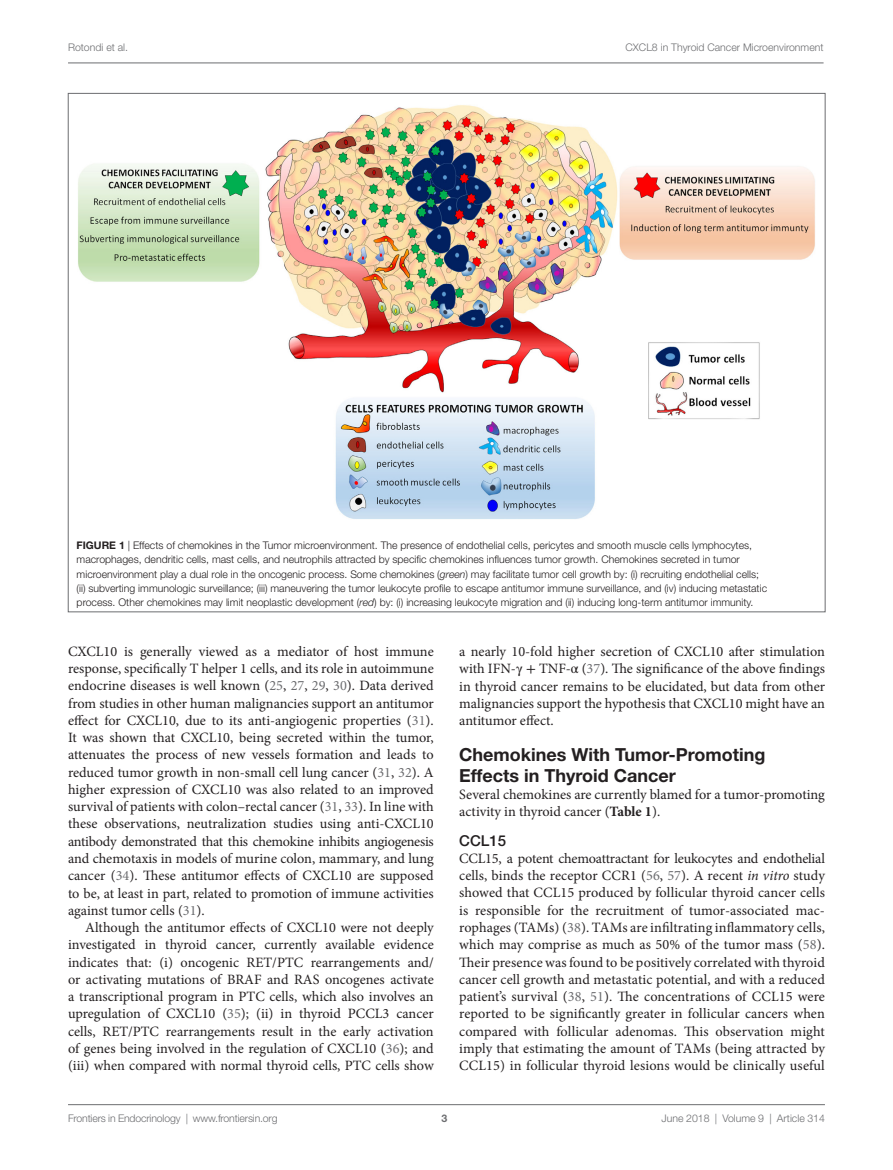
<style>
.page{position:relative;width:893px;height:1170px;background:#fff}
.page>*{position:absolute;margin:0;border:0;box-sizing:border-box;transform-origin:0 0}
.t1{font:700 18px/21px "Helvetica Neue LT Std";color:#231f20}
.t2{font:500 15px "Helvetica Neue LT Std";color:#231f20}
.t3{font:14.25px/17.2px "Minion Pro";color:#231f20;text-align:justify}
.t4{font:300 10.5px/14.2px "Helvetica Neue LT Std";color:#231f20}
.t5{font:300 10.5px "Helvetica Neue LT Std";color:#6c6d70}
.t6{font:700 10.5px "Helvetica Neue LT Std";color:#6c6d70}
.s1{font-weight:700}
.s2{font-style:italic}
.s3{color:#6c6d70}
.s4{font-family:"STIX General"}
</style>
<div class="page">
<img style="left:78px;top:105px;width:737px;height:414px">
<hr style="left:68px;top:1104px;width:757px;height:1px;background:#6c6d70">
<hr style="left:68px;top:63px;width:755px;height:1px;background:#6c6d70">
<p class="t5" style="left:68px;top:41px;width:62px">Rotondi et al.</p>
<p class="t5" style="left:625px;top:41px;width:200px">CXCL8 in Thyroid Cancer Microenvironment</p>
<p class="t4" style="left:77px;top:538px;width:692px"><span class="s1">Figure 1</span> | Effects of chemokines in the Tumor microenvironment. The presence of endothelial cells, pericytes and smooth muscle cells lymphocytes, macrophages, dendritic cells, mast cells, and neutrophils attracted by specific chemokines influences tumor growth. Chemokines secreted in tumor microenvironment play a dual role in the oncogenic process. Some chemokines (<span class="s2">green</span>) may facilitate tumor cell growth by: (i) recruiting endothelial cells; (ii) subverting immunologic surveillance; (iii) maneuvering the tumor leukocyte profile to escape antitumor immune surveillance, and (iv) inducing metastatic process. Other chemokines may limit neoplastic development (<span class="s2">red</span>) by: (i) increasing leukocyte migration and (ii) inducing long-term antitumor immunity.</p>
<p class="t3" style="left:68px;top:642px;width:367px">CXCL10 is generally viewed as a mediator of host immune response, specifically T helper 1 cells, and its role in autoimmune endocrine diseases is well known (<span class="s3">25</span>, <span class="s3">27</span>, <span class="s3">29</span>, <span class="s3">30</span>). Data derived from studies in other human malignancies support an antitumor effect for CXCL10, due to its anti-angiogenic properties (<span class="s3">31</span>).<br>It was shown that CXCL10, being secreted within the tumor, attenuates the process of new vessels formation and leads to reduced tumor growth in non-small cell lung cancer (<span class="s3">31</span>, <span class="s3">32</span>). A higher expression of CXCL10 was also related to an improved survival of patients with colon–rectal cancer (<span class="s3">31</span>, <span class="s3">33</span>). In line with these observations, neutralization studies using anti-CXCL10 antibody demonstrated that this chemokine inhibits angiogenesis and chemotaxis in models of murine colon, mammary, and lung cancer (<span class="s3">34</span>). These antitumor effects of CXCL10 are supposed to be, at least in part, related to promotion of immune activities against tumor cells (<span class="s3">31</span>).</p>
<p class="t3" style="left:68px;top:918px;width:367px;text-indent:17px">Although the antitumor effects of CXCL10 were not deeply investigated in thyroid cancer, currently available evidence indicates that: (i) oncogenic RET/PTC rearrangements and/ or activating mutations of BRAF and RAS oncogenes activate a transcriptional program in PTC cells, which also involves an upregulation of CXCL10 (<span class="s3">35</span>); (ii) in thyroid PCCL3 cancer cells, RET/PTC rearrangements result in the early activation of genes being involved in the regulation of CXCL10 (<span class="s3">36</span>); and (iii) when compared with normal thyroid cells, PTC cells show</p>
<p class="t3" style="left:459px;top:642px;width:367px">a nearly 10-fold higher secretion of CXCL10 after stimulation with IFN-<span class="s4">γ +</span> TNF-<span class="s4">α</span> (<span class="s3">37</span>). The significance of the above findings in thyroid cancer remains to be elucidated, but data from other malignancies support the hypothesis that CXCL10 might have an antitumor effect.</p>
<p class="t1" style="left:459px;top:743px;width:308px">Chemokines With Tumor-Promoting<br>Effects in Thyroid Cancer</p>
<p class="t3" style="left:459px;top:786px;width:367px">Several chemokines are currently blamed for a tumor-promoting activity in thyroid cancer (<span class="s1">Table 1</span>).</p>
<p class="t2" style="left:459px;top:831px;width:48px">CCL15</p>
<p class="t3" style="left:459px;top:849px;width:367px">CCL15, a potent chemoattractant for leukocytes and endothelial cells, binds the receptor CCR1 (<span class="s3">56</span>, <span class="s3">57</span>). A recent <span class="s2">in vitro</span> study showed that CCL15 produced by follicular thyroid cancer cells is responsible for the recruitment of tumor-associated mac&shy;rophages (TAMs) (<span class="s3">38</span>). TAMs are infiltrating inflammatory cells, which may comprise as much as 50% of the tumor mass (<span class="s3">58</span>).<br>Their presence was found to be positively correlated with thyroid cancer cell growth and metastatic potential, and with a reduced patient’s survival (<span class="s3">38</span>, <span class="s3">51</span>). The concentrations of CCL15 were reported to be significantly greater in follicular cancers when compared with follicular adenomas. This observation might imply that estimating the amount of TAMs (being attracted by CCL15) in follicular thyroid lesions would be clinically useful</p>
<p class="t5" style="left:68px;top:1111px;width:211px">Frontiers in Endocrinology | www.frontiersin.org</p>
<p class="t5" style="left:662px;top:1111px;width:165px">June 2018 | Volume 9 | Article 314</p>
<p class="t6" style="left:441px;top:1111px;width:7px">3</p>
</div>
